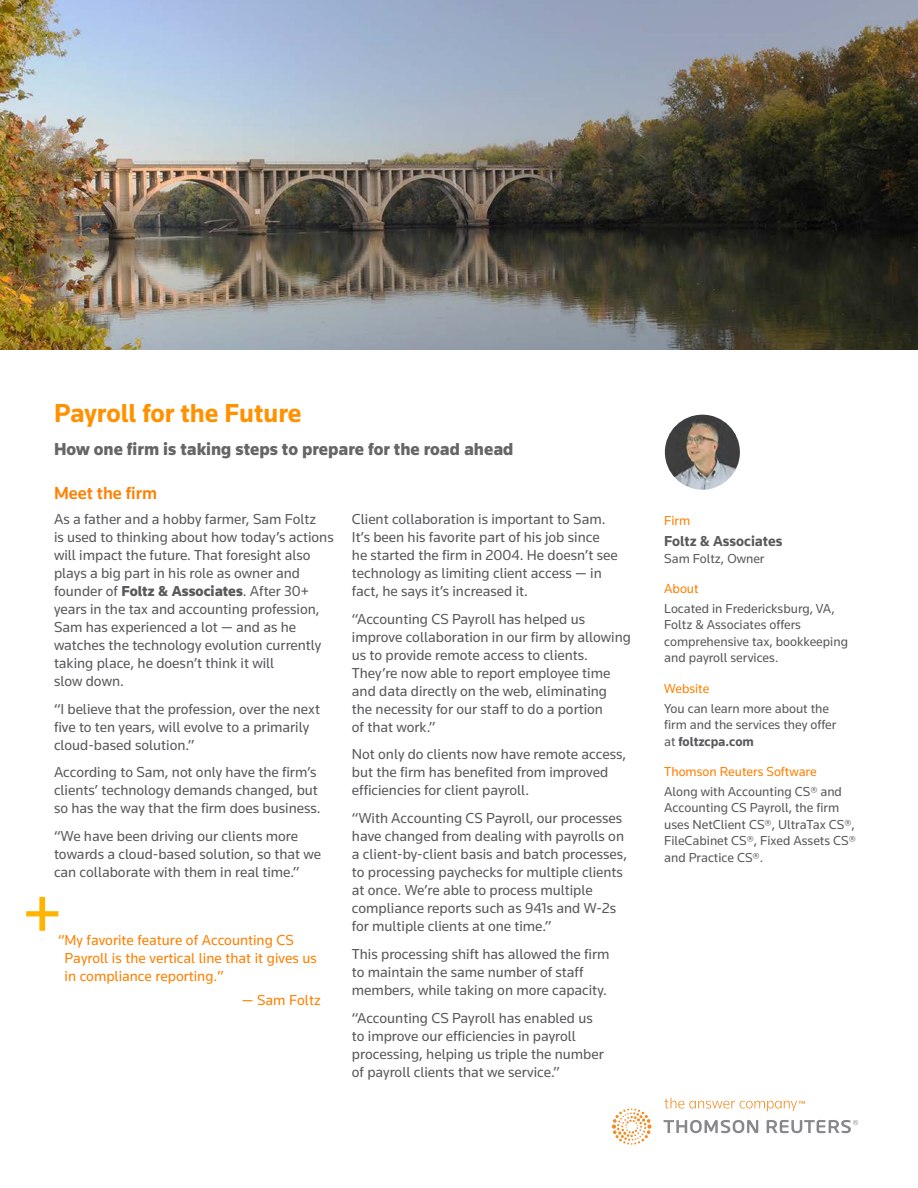
<style>
.page{position:relative;width:918px;height:1188px;background:#fff}
.page>*{position:absolute;margin:0;border:0;box-sizing:border-box;transform-origin:0 0}
.t1{font:700 27px "Knowledge";color:#ff9100}
.t2{font:900 18px "Knowledge";color:#666}
.t3{font:500 18px "Knowledge";color:#ff8000}
.t4{font:15px/18px "Knowledge";color:#58595b}
.t5{font:15px/18px "Knowledge";color:#ff8000}
.t6{font:700 15px "Knowledge";color:#58595b}
.t7{font:13.5px/16.5px "Knowledge";color:#58595b}
.t8{font:13.5px "Knowledge";color:#ff8000}
.s1{font-weight:900}
.s2{font-weight:700}
</style>
<div class="page">
<img style="left:0;top:0;width:918px;height:350px">
<svg style="left:612px;top:1098px;width:246px;height:47px"></svg>
<img style="left:665px;top:415px;width:75px;height:75px">
<svg style="left:26px;top:897px;width:32px;height:34px"></svg>
<h1 class="t1" style="left:54px;top:397px;width:249px">Payroll for the Future</h1>
<p class="t2" style="left:54px;top:438px;width:461px">How one firm is taking steps to prepare for the road ahead</p>
<p class="t3" style="left:54px;top:482px;width:105px">Meet the firm</p>
<p class="t4" style="left:54px;top:510px;width:281px">As a father and a hobby farmer, Sam Foltz<br>is used to thinking about how today’s actions will impact the future. That foresight also plays a big part in his role as owner and founder of <span class="s1">Foltz &amp; Associates</span>. After 30+ years in the tax and accounting profession, Sam has experienced a lot — and as he watches the technology evolution currently taking place, he doesn’t think it will<br>slow down.</p>
<p class="t4" style="left:54px;top:699px;width:268px">“I believe that the profession, over the next five to ten years, will evolve to a primarily cloud-based solution.”</p>
<p class="t4" style="left:54px;top:763px;width:268px">According to Sam, not only have the firm’s clients’ technology demands changed, but so has the way that the firm does business.</p>
<p class="t4" style="left:54px;top:827px;width:269px">“We have been driving our clients more towards a cloud-based solution, so that we can collaborate with them in real time.”</p>
<p class="t5" style="left:65px;top:930px;width:254px;text-indent:-6px">“My favorite feature of Accounting CS<br>Payroll is the vertical line that it gives us in compliance reporting.”</p>
<p class="t5" style="left:242px;top:991px;width:80px">— Sam Foltz</p>
<p class="t4" style="left:352px;top:510px;width:267px">Client collaboration is important to Sam.<br>It’s been his favorite part of his job since he started the firm in 2004. He doesn’t see technology as limiting client access — in fact, he says it’s increased it.</p>
<p class="t4" style="left:352px;top:609px;width:281px">“Accounting CS Payroll has helped us improve collaboration in our firm by allowing us to provide remote access to clients.<br>They’re now able to report employee time and data directly on the web, eliminating the necessity for our staff to do a portion<br>of that work.”</p>
<p class="t4" style="left:352px;top:745px;width:276px">Not only do clients now have remote access, but the firm has benefited from improved efficiencies for client payroll.</p>
<p class="t4" style="left:352px;top:809px;width:277px">“With Accounting CS Payroll, our processes have changed from dealing with payrolls on a client-by-client basis and batch processes, to processing paychecks for multiple clients at once. We’re able to process multiple compliance reports such as 941s and W-2s for multiple clients at one time.”</p>
<p class="t4" style="left:352px;top:945px;width:259px">This processing shift has allowed the firm to maintain the same number of staff members, while taking on more capacity.</p>
<p class="t4" style="left:352px;top:1008px;width:253px">“Accounting CS Payroll has enabled us to improve our efficiencies in payroll processing, helping us triple the number of payroll clients that we service.”</p>
<p class="t8" style="left:664px;top:512px;width:28px">Firm</p>
<p class="t6" style="left:664px;top:532px;width:120px">Foltz &amp; Associates</p>
<p class="t7" style="left:664px;top:550px;width:102px">Sam Foltz, Owner</p>
<p class="t8" style="left:664px;top:581px;width:36px">About</p>
<p class="t7" style="left:664px;top:600px;width:185px">Located in Fredericksburg, VA,<br>Foltz &amp; Associates offers comprehensive tax, bookkeeping and payroll services.</p>
<p class="t8" style="left:664px;top:680px;width:47px">Website</p>
<p class="t7" style="left:664px;top:700px;width:174px">You can learn more about the firm and the services they offer at <span class="s2">foltzcpa.com</span></p>
<p class="t8" style="left:664px;top:764px;width:154px">Thomson Reuters Software</p>
<p class="t7" style="left:664px;top:783px;width:193px">Along with Accounting CS® and<br>Accounting CS Payroll, the firm uses NetClient CS®, UltraTax CS®,<br>FileCabinet CS®, Fixed Assets CS® and Practice CS®.</p>
</div>
